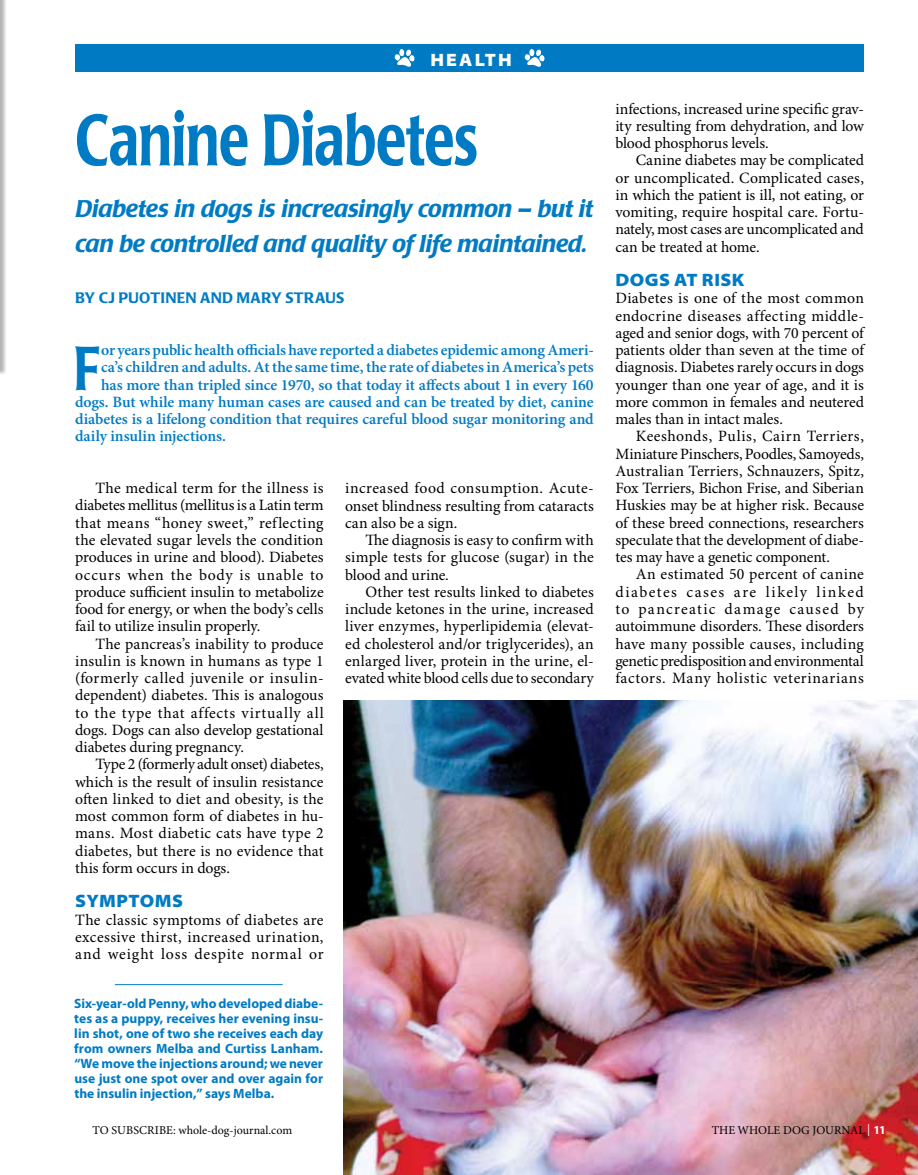
<style>
.page{position:relative;width:918px;height:1175px;background:#fff}
.page>*{position:absolute;margin:0;border:0;box-sizing:border-box;transform-origin:0 0}
.t1{font:500 72px "Poppl Laudatio";letter-spacing:-.005em;color:#007bc3;scale:.75 1}
.t2{font:500 61.2px "Poppl Laudatio";color:#007bc3;scale:.8 1}
.t3{font:italic 500 24px/34.5px "Poppl Laudatio";letter-spacing:-.005em;color:#007bc3}
.t4{font:900 semi-expanded 18px "Myriad Pro";letter-spacing:.02em;color:#007bc3}
.t5{font:900 semi-expanded 18px "Myriad Pro";letter-spacing:.12em;color:#fff}
.t6{font:15.75px/17.2px "Minion Pro";color:#000;text-align:justify}
.t7{font:600 15.75px "Minion Pro";letter-spacing:-.01em;color:#007bc3}
.t8{font:500 15px "Poppl Laudatio";letter-spacing:.015em;color:#007bc3}
.t9{font:700 13.5px/15px "Myriad Pro";color:#007bc3;text-align:justify}
.t10{font:12px "Minion Pro";color:#000}
.s1{color:#fff}
.s2{font-family:"Myriad Pro";font-weight:700;color:#fff}
</style>
<div class="page">
<img style="left:343px;top:700px;width:575px;height:474px">
<div style="left:75px;top:45px;width:789px;height:27px;background:#007bc3"></div>
<svg style="left:394px;top:49px;width:21px;height:18px"></svg>
<svg style="left:524px;top:49px;width:21px;height:18px"></svg>
<hr style="left:115px;top:984px;width:168px;height:1px;background:#007bc3">
<div style="left:0;top:0;width:7px;height:375px;background:#000;opacity:.3"></div>
<img style="left:0;top:0;width:1px;height:369px">
<p class="t5" style="left:430px;top:50px;width:83px">HEALTH</p>
<h1 class="t1" style="left:75px;top:99px;width:538px">CANINE DIABETES</h1>
<h3 class="t3" style="left:75px;top:192px;width:519px">Diabetes in dogs is increasingly common – but it can be controlled and quality of life maintained.</h3>
<p class="t8" style="left:75px;top:290px;width:271px">BY CJ PUOTINEN AND MARY STRAUS</p>
<h2 class="t2" style="left:73px;top:333px;width:32px">F</h2>
<p class="t7" style="left:101px;top:341px;width:494px">or years public health officials have reported a diabetes epidemic among Ameri-</p>
<p class="t7" style="left:101px;top:358px;width:494px">ca’s children and adults. At the same time, the rate of diabetes in America’s pets</p>
<p class="t7" style="left:101px;top:375px;width:494px">has more than tripled since 1970, so that today it affects about 1 in every 160</p>
<p class="t7" style="left:75px;top:392px;width:520px">dogs. But while many human cases are caused and can be treated by diet, canine</p>
<p class="t7" style="left:75px;top:410px;width:520px">diabetes is a lifelong condition that requires careful blood sugar monitoring and</p>
<p class="t7" style="left:75px;top:427px;width:152px">daily insulin injections.</p>
<p class="t6" style="left:75px;top:480px;width:250px;text-indent:20px">The medical term for the illness is diabetes mellitus (mellitus is a Latin term that means “honey sweet,” reflecting the elevated sugar levels the condition produces in urine and blood). Diabetes occurs when the body is unable to produce sufficient insulin to metabolize food for energy, or when the body’s cells fail to utilize insulin properly.</p>
<p class="t6" style="left:75px;top:635px;width:250px;text-indent:20px">The pancreas’s inability to produce insulin is known in humans as type 1 (formerly called juvenile or insulin&shy;dependent) diabetes. This is analogous to the type that affects virtually all dogs. Dogs can also develop gestational diabetes during pregnancy.</p>
<p class="t6" style="left:75px;top:756px;width:250px;text-indent:20px">Type 2 (formerly adult onset) diabetes, which is the result of insulin resistance often linked to diet and obesity, is the most common form of diabetes in hu&shy;mans. Most diabetic cats have type 2 diabetes, but there is no evidence that this form occurs in dogs.</p>
<p class="t4" style="left:75px;top:891px;width:109px">SYMPTOMS</p>
<p class="t6" style="left:75px;top:911px;width:250px">The classic symptoms of diabetes are excessive thirst, increased urination, and weight loss despite normal or</p>
<p class="t6" style="left:345px;top:480px;width:250px">increased food consumption. Acute&shy;onset blindness resulting from cataracts can also be a sign.</p>
<p class="t6" style="left:345px;top:532px;width:250px;text-indent:20px">The diagnosis is easy to confirm with simple tests for glucose (sugar) in the blood and urine.</p>
<p class="t6" style="left:345px;top:584px;width:250px;text-indent:20px">Other test results linked to diabetes include ketones in the urine, increased liver enzymes, hyperlipidemia (elevat&shy;ed cholesterol and/or triglycerides), an enlarged liver, protein in the urine, el&shy;evated white blood cells due to secondary</p>
<p class="t6" style="left:615px;top:100px;width:250px">infections, increased urine specific grav&shy;ity resulting from dehydration, and low blood phosphorus levels.</p>
<p class="t6" style="left:615px;top:152px;width:250px;text-indent:20px">Canine diabetes may be complicated or uncomplicated. Complicated cases, in which the patient is ill, not eating, or vomiting, require hospital care. Fortu&shy;nately, most cases are uncomplicated and can be treated at home.</p>
<p class="t4" style="left:616px;top:270px;width:130px">DOGS AT RISK</p>
<p class="t6" style="left:615px;top:290px;width:250px">Diabetes is one of the most common endocrine diseases affecting middle&shy;aged and senior dogs, with 70 percent of patients older than seven at the time of diagnosis. Diabetes rarely occurs in dogs younger than one year of age, and it is more common in females and neutered males than in intact males.</p>
<p class="t6" style="left:615px;top:428px;width:250px;text-indent:20px">Keeshonds, Pulis, Cairn Terriers, Miniature Pinschers, Poodles, Samoyeds, Australian Terriers, Schnauzers, Spitz, Fox Terriers, Bichon Frise, and Siberian Huskies may be at higher risk. Because of these breed connections, researchers speculate that the development of diabe&shy;tes may have a genetic component.</p>
<p class="t6" style="left:615px;top:566px;width:250px;text-indent:20px">An estimated 50 percent of canine diabetes cases are likely linked to pancreatic damage caused by autoimmune disorders. These disorders have many possible causes, including genetic predisposition and environmental factors. Many holistic veterinarians</p>
<p class="t9" style="left:74px;top:995px;width:250px">Six-year-old Penny, who developed diabe&shy;tes as a puppy, receives her evening insu&shy;lin shot, one of two she receives each day from owners Melba and Curtiss Lanham. “We move the injections around; we never use just one spot over and over again for the insulin injection,” says Melba.</p>
<p class="t10" style="left:92px;top:1123px;width:201px">to subscribe: whole-dog-journal.com</p>
<p class="t10" style="left:712px;top:1123px;width:114px">THE WHOLE DOG JOUR</p>
<p class="t10" style="left:842px;top:1123px;width:46px">NAL <span class="s1">|</span> <span class="s2">11</span></p>
</div>
